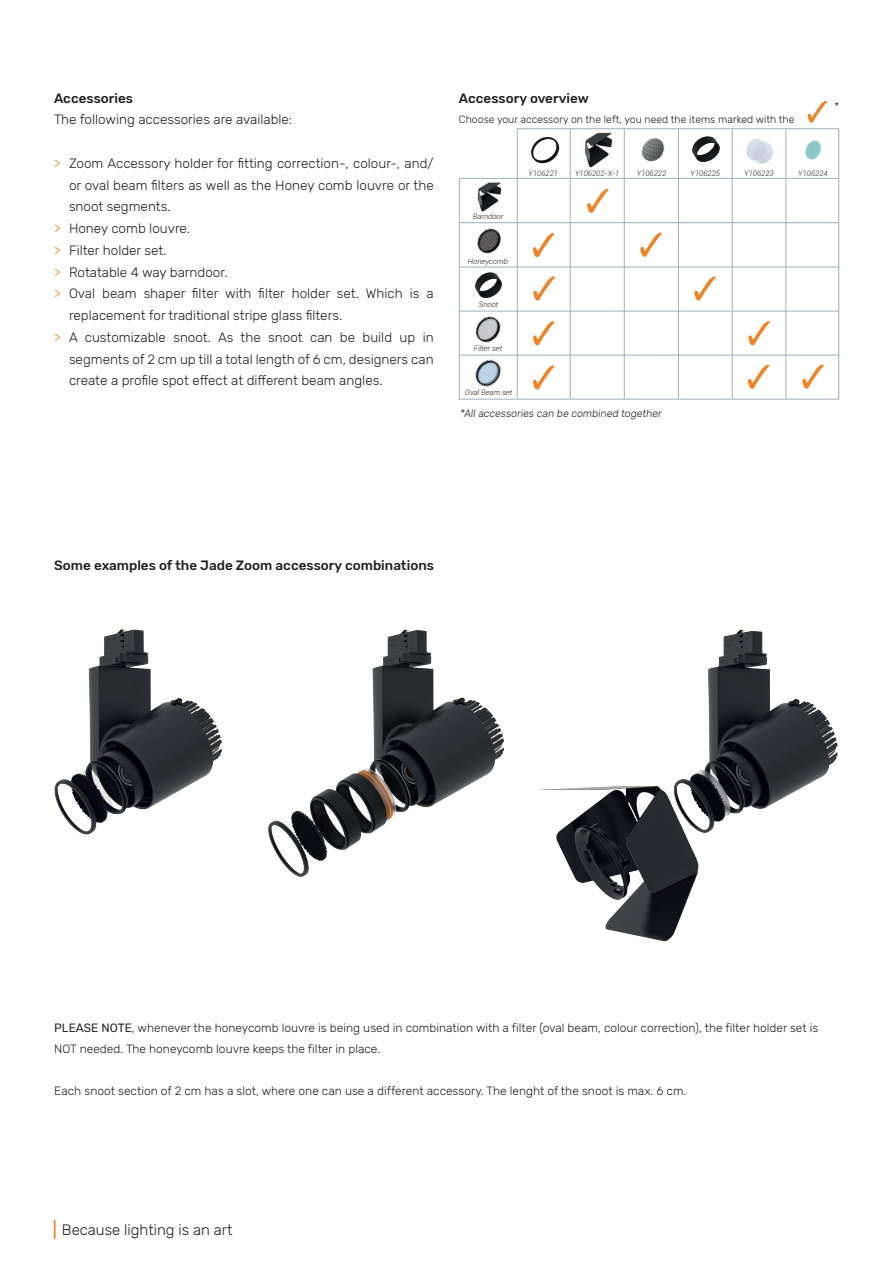
<style>
.page{position:relative;width:893px;height:1263px;background:#fff}
.page>*{position:absolute;margin:0;border:0;box-sizing:border-box;transform-origin:0 0}
.t1{font:300 27px "Rubik";color:#f58220}
.t2{font:300 15px "Rubik";color:#231f20}
.t3{font:300 13.5px/21.8px "Rubik";color:#231f20;text-align:justify}
.t4{font:500 13.5px "Rubik";color:#231f20}
.t5{font:300 12px/21px "Rubik";color:#231f20}
.t6{font:300 10.5px "Rubik";color:#231f20}
.t7{font:italic 300 7.5px "Roboto";color:#231f20}
.s1{color:#f58220}
.s2{font-weight:400}
</style>
<div class="page">
<img style="left:54px;top:629px;width:168px;height:206px">
<img style="left:268px;top:629px;width:236px;height:248px">
<img style="left:539px;top:629px;width:299px;height:313px">
<hr style="left:459px;top:179px;width:1px;height:220px;background:#a0aebb">
<img style="left:584px;top:132px;width:29px;height:35px">
<img style="left:477px;top:182px;width:25px;height:30px">
<img style="left:531px;top:137px;width:28px;height:27px">
<img style="left:746px;top:139px;width:27px;height:25px">
<img style="left:805px;top:140px;width:16px;height:20px">
<img style="left:475px;top:359px;width:26px;height:28px">
<img style="left:475px;top:316px;width:27px;height:27px">
<img style="left:476px;top:228px;width:25px;height:26px">
<img style="left:692px;top:136px;width:28px;height:27px">
<img style="left:475px;top:272px;width:27px;height:27px">
<img style="left:641px;top:137px;width:24px;height:25px">
<hr style="left:459px;top:178px;width:380px;height:1px;background:#a0aebb">
<hr style="left:459px;top:222px;width:379px;height:1px;background:#a0aebb">
<hr style="left:459px;top:267px;width:379px;height:1px;background:#a0aebb">
<hr style="left:459px;top:311px;width:379px;height:1px;background:#a0aebb">
<hr style="left:459px;top:355px;width:380px;height:1px;background:#a0aebb">
<hr style="left:459px;top:399px;width:380px;height:1px;background:#a0aebb">
<hr style="left:517px;top:128px;width:322px;height:1px;background:#a0aebb">
<hr style="left:570px;top:129px;width:1px;height:269px;background:#a0aebb">
<hr style="left:624px;top:129px;width:1px;height:269px;background:#a0aebb">
<hr style="left:678px;top:129px;width:1px;height:270px;background:#a0aebb">
<hr style="left:732px;top:129px;width:1px;height:270px;background:#a0aebb">
<hr style="left:785px;top:129px;width:1px;height:270px;background:#a0aebb">
<hr style="left:838px;top:129px;width:1px;height:270px;background:#a0aebb">
<hr style="left:517px;top:129px;width:1px;height:269px;background:#a0aebb">
<svg style="left:587px;top:189px;width:22px;height:24px"></svg>
<svg style="left:533px;top:321px;width:22px;height:24px"></svg>
<svg style="left:533px;top:365px;width:21px;height:24px"></svg>
<svg style="left:802px;top:364px;width:22px;height:25px"></svg>
<svg style="left:748px;top:321px;width:22px;height:24px"></svg>
<svg style="left:748px;top:365px;width:21px;height:24px"></svg>
<svg style="left:808px;top:101px;width:19px;height:22px"></svg>
<svg style="left:640px;top:233px;width:22px;height:24px"></svg>
<svg style="left:533px;top:276px;width:22px;height:24px"></svg>
<svg style="left:694px;top:276px;width:22px;height:24px"></svg>
<svg style="left:533px;top:233px;width:21px;height:24px"></svg>
<p class="t4" style="left:54px;top:90px;width:81px">Accessories</p>
<p class="t3" style="left:54px;top:109px;width:240px">The following accessories are available:</p>
<p class="t3" style="left:69px;top:153px;width:366px;text-indent:-15px"><span class="s1">&gt;</span> Zoom Accessory holder for fitting correction-, colour-, and/ or oval beam filters as well as the Honey comb louvre or the snoot segments.</p>
<p class="t3" style="left:54px;top:218px;width:138px"><span class="s1">&gt;</span> Honey comb louvre.</p>
<p class="t3" style="left:54px;top:240px;width:114px"><span class="s1">&gt;</span> Filter holder set.</p>
<p class="t3" style="left:54px;top:261px;width:175px"><span class="s1">&gt;</span> Rotatable 4 way barndoor.</p>
<p class="t3" style="left:69px;top:283px;width:366px;text-indent:-15px"><span class="s1">&gt;</span> Oval beam shaper filter with filter holder set. Which is a replacement for traditional stripe glass filters.</p>
<p class="t3" style="left:69px;top:327px;width:366px;text-indent:-15px"><span class="s1">&gt;</span> A customizable snoot. As the snoot can be build up in segments of 2 cm up till a total length of 6 cm, designers can create a profile spot effect at different beam angles.</p>
<p class="t4" style="left:459px;top:91px;width:131px">Accessory overview</p>
<p class="t6" style="left:459px;top:113px;width:337px">Choose your accessory on the left, you need the items marked with the</p>
<p class="t6" style="left:835px;top:101px;width:6px">*</p>
<p class="t7" style="left:473px;top:211px;width:32px">Barndoor</p>
<p class="t7" style="left:468px;top:256px;width:41px">Honeycomb</p>
<p class="t7" style="left:479px;top:299px;width:21px">Snoot</p>
<p class="t7" style="left:474px;top:343px;width:30px">Filter set</p>
<p class="t7" style="left:465px;top:387px;width:49px">Oval Beam set</p>
<p class="t7" style="left:529px;top:168px;width:31px">Y106221</p>
<p class="t7" style="left:637px;top:168px;width:31px">Y106222</p>
<p class="t7" style="left:691px;top:168px;width:31px">Y106225</p>
<p class="t7" style="left:744px;top:168px;width:31px">Y106223</p>
<p class="t7" style="left:798px;top:168px;width:31px">Y106224</p>
<p class="t7" style="left:575px;top:168px;width:46px">Y106202-X-1</p>
<p class="t6" style="left:460px;top:407px;width:205px">*All accessories can be combined together</p>
<p class="t4" style="left:54px;top:557px;width:381px">Some examples of the Jade Zoom accessory combinations</p>
<p class="t5" style="left:54px;top:1017px;width:766px"><span class="s2">PLEASE NOTE</span>, whenever the honeycomb louvre is being used in combination with a filter (oval beam, colour correction), the filter holder set is<br>NOT needed. The honeycomb louvre keeps the filter in place.</p>
<p class="t5" style="left:54px;top:1080px;width:634px">Each snoot section of 2 cm has a slot, where one can use a different accessory. The lenght of the snoot is max. 6 cm.</p>
<p class="t1" style="left:51px;top:1215px;width:8px">I</p>
<p class="t2" style="left:62px;top:1221px;width:172px">Because lighting is an art</p>
</div>
